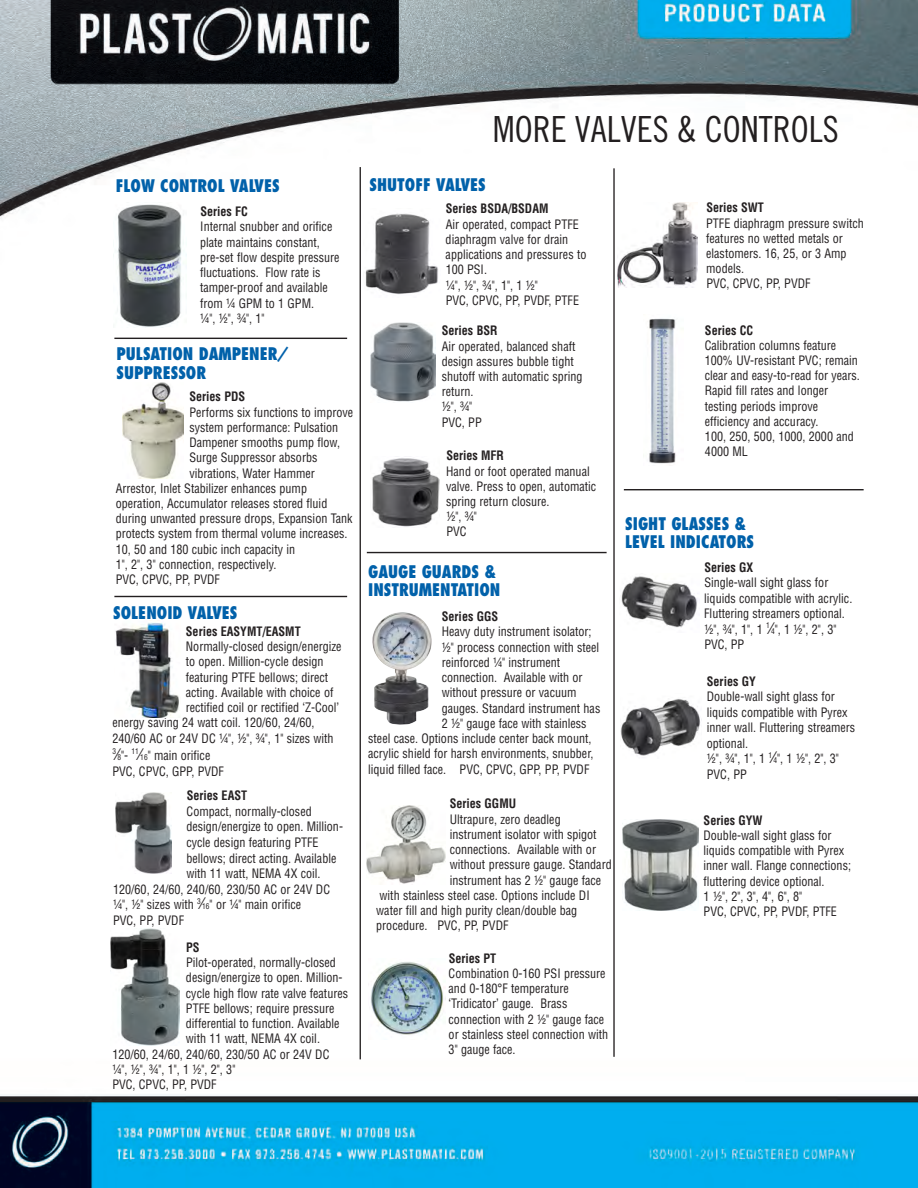
<style>
.page{position:relative;width:918px;height:1188px;background:#fff}
.page>*{position:absolute;margin:0;border:0;box-sizing:border-box;transform-origin:0 0}
.t1{font:36px "Trade Gothic LT Std Cn 18";color:#231f20}
.t2{font:800 condensed 16.95px/18.3px "Futura";color:#0161aa;scale:.95 1}
.t3{font:condensed 12.75px/15.3px "Helvetica";color:#231f20;scale:.95 1}
.t4{font:700 condensed 12.75px "Helvetica";color:#231f20;scale:.95 1}
.s1{font-size:15.45px}
.s2{font-size:7.8px}
</style>
<div class="page">
<img style="left:0;top:0;width:918px;height:1188px">
<hr style="left:360px;top:167px;width:1px;height:892px;background:#231f20">
<hr style="left:613px;top:168px;width:2px;height:889px;background:#231f20">
<div style="left:368px;top:333px;width:70px;height:93px;background:#fff"></div>
<div style="left:120px;top:208px;width:77px;height:112px;background:#fff"></div>
<hr style="left:114px;top:338px;width:233px;height:1px;background:#231f20">
<hr style="left:367px;top:552px;width:240px;height:1px;background:#231f20">
<hr style="left:624px;top:489px;width:240px;height:1px;background:#231f20">
<hr style="left:114px;top:596px;width:233px;height:1px;background:#231f20">
<div style="left:108px;top:627px;width:68px;height:86px;background:#fff"></div>
<div style="left:367px;top:956px;width:76px;height:78px;background:#fff"></div>
<div style="left:619px;top:567px;width:76px;height:78px;background:#fff"></div>
<div style="left:618px;top:693px;width:86px;height:78px;background:#fff"></div>
<div style="left:367px;top:205px;width:72px;height:87px;background:#fff"></div>
<img style="left:368px;top:958px;width:78px;height:81px">
<img style="left:366px;top:805px;width:80px;height:80px">
<img style="left:364px;top:208px;width:76px;height:89px">
<img style="left:370px;top:457px;width:70px;height:70px">
<img style="left:644px;top:314px;width:40px;height:152px">
<img style="left:114px;top:621px;width:66px;height:97px">
<img style="left:621px;top:573px;width:79px;height:59px">
<img style="left:620px;top:699px;width:80px;height:57px">
<img style="left:618px;top:203px;width:80px;height:84px">
<img style="left:114px;top:203px;width:72px;height:124px">
<img style="left:111px;top:929px;width:68px;height:116px">
<img style="left:370px;top:322px;width:66px;height:80px">
<img style="left:116px;top:793px;width:56px;height:81px">
<img style="left:371px;top:610px;width:64px;height:116px">
<img style="left:622px;top:819px;width:76px;height:91px">
<img style="left:122px;top:382px;width:62px;height:97px">
<h1 class="t1" style="left:493px;top:108px;width:347px">MORE VALVES &amp; CONTROLS</h1>
<h2 class="t2" style="left:116px;top:177px;width:174px">FLOW CONTROL VALVES</h2>
<h2 class="t2" style="left:370px;top:176px;width:124px">SHUTOFF VALVES</h2>
<p class="t4" style="left:200px;top:204px;width:52px">Series FC</p>
<p class="t3" style="left:200px;top:219px;width:148px">Internal snubber and orifice plate maintains constant, pre-set flow despite pressure fluctuations. Flow rate is tamper-proof and available from ¼ GPM to 1 GPM.<br>¼", ½", ¾", 1"</p>
<h2 class="t2" style="left:117px;top:345px;width:182px">PULSATION DAMPENER/<br>SUPPRESSOR</h2>
<p class="t4" style="left:189px;top:389px;width:60px">Series PDS</p>
<p class="t3" style="left:189px;top:404px;width:174px">Performs six functions to improve</p>
<p class="t3" style="left:189px;top:419px;width:158px">system performance: Pulsation</p>
<p class="t3" style="left:189px;top:435px;width:160px">Dampener smooths pump flow,</p>
<p class="t3" style="left:189px;top:450px;width:136px">Surge Suppressor absorbs</p>
<p class="t3" style="left:189px;top:465px;width:134px">vibrations, Water Hammer</p>
<p class="t3" style="left:116px;top:480px;width:203px">Arrestor, Inlet Stabilizer enhances pump</p>
<p class="t3" style="left:116px;top:495px;width:224px">operation, Accumulator releases stored fluid</p>
<p class="t3" style="left:116px;top:511px;width:251px">during unwanted pressure drops, Expansion Tank</p>
<p class="t3" style="left:116px;top:526px;width:245px">protects system from thermal volume increases.</p>
<p class="t3" style="left:116px;top:541px;width:190px">10, 50 and 180 cubic inch capacity in</p>
<p class="t3" style="left:116px;top:556px;width:171px">1", 2", 3" connection, respectively.</p>
<p class="t3" style="left:116px;top:572px;width:111px">PVC, CPVC, PP, PVDF</p>
<h2 class="t2" style="left:113px;top:603px;width:132px">SOLENOID VALVES</h2>
<p class="t4" style="left:186px;top:624px;width:122px">Series EASYMT/EASMT</p>
<p class="t3" style="left:186px;top:639px;width:165px">Normally-closed design/energize</p>
<p class="t3" style="left:186px;top:654px;width:147px">to open. Million-cycle design</p>
<p class="t3" style="left:186px;top:669px;width:152px">featuring PTFE bellows; direct</p>
<p class="t3" style="left:186px;top:684px;width:157px">acting. Available with choice of</p>
<p class="t3" style="left:186px;top:700px;width:163px">rectified coil or rectified ‘Z-Cool’</p>
<p class="t3" style="left:112px;top:715px;width:214px">energy saving 24 watt coil. 120/60, 24/60,</p>
<p class="t3" style="left:112px;top:730px;width:234px">240/60 AC or 24V DC ¼", ½", ¾", 1" sizes with</p>
<p class="t3" style="left:112px;top:747px;width:119px;line-height:16.5px"><sup>3</sup><span class="s1">⁄</span><span class="s2">8</span>"- <sup>11</sup><span class="s1">⁄</span><span class="s2">16</span>" main orifice<br>PVC, CPVC, GPP, PVDF</p>
<p class="t4" style="left:187px;top:788px;width:65px">Series EAST</p>
<p class="t3" style="left:187px;top:803px;width:133px">Compact, normally-closed</p>
<p class="t3" style="left:186px;top:819px;width:166px">design/energize to open. Million-</p>
<p class="t3" style="left:186px;top:834px;width:141px">cycle design featuring PTFE</p>
<p class="t3" style="left:186px;top:850px;width:159px">bellows; direct acting. Available</p>
<p class="t3" style="left:186px;top:865px;width:143px">with 11 watt, NEMA 4X coil.</p>
<p class="t3" style="left:113px;top:881px;width:230px">120/60, 24/60, 240/60, 230/50 AC or 24V DC</p>
<p class="t3" style="left:113px;top:897px;width:199px">¼", ½" sizes with <sup>3</sup><span class="s1">⁄</span><span class="s2">16</span>" or ¼" main orifice</p>
<p class="t3" style="left:113px;top:912px;width:76px">PVC, PP, PVDF</p>
<p class="t4" style="left:186px;top:940px;width:16px">PS</p>
<p class="t3" style="left:186px;top:955px;width:159px">Pilot-operated, normally-closed</p>
<p class="t3" style="left:186px;top:970px;width:166px">design/energize to open. Million-</p>
<p class="t3" style="left:186px;top:985px;width:172px">cycle high flow rate valve features</p>
<p class="t3" style="left:186px;top:1000px;width:158px">PTFE bellows; require pressure</p>
<p class="t3" style="left:186px;top:1016px;width:163px">differential to function. Available</p>
<p class="t3" style="left:186px;top:1031px;width:143px">with 11 watt, NEMA 4X coil.</p>
<p class="t3" style="left:112px;top:1046px;width:230px">120/60, 24/60, 240/60, 230/50 AC or 24V DC</p>
<p class="t3" style="left:112px;top:1061px;width:131px">¼", ½", ¾", 1", 1 ½", 2", 3"</p>
<p class="t3" style="left:112px;top:1077px;width:111px">PVC, CPVC, PP, PVDF</p>
<p class="t4" style="left:446px;top:201px;width:110px">Series BSDA/BSDAM</p>
<p class="t3" style="left:446px;top:216px;width:150px">Air operated, compact PTFE diaphragm valve for drain applications and pressures to<br>100 PSI.<br>¼", ½", ¾", 1", 1 ½"<br>PVC, CPVC, PP, PVDF, PTFE</p>
<p class="t4" style="left:442px;top:323px;width:60px">Series BSR</p>
<p class="t3" style="left:442px;top:338px;width:150px">Air operated, balanced shaft design assures bubble tight shutoff with automatic spring return.<br>½", ¾"<br>PVC, PP</p>
<p class="t4" style="left:446px;top:448px;width:62px">Series MFR</p>
<p class="t3" style="left:446px;top:463px;width:160px">Hand or foot operated manual valve. Press to open, automatic spring return closure.<br>½", ¾"<br>PVC</p>
<h2 class="t2" style="left:368px;top:562px;width:141px">GAUGE GUARDS &amp;<br>INSTRUMENTATION</h2>
<p class="t4" style="left:442px;top:609px;width:61px">Series GGS</p>
<p class="t3" style="left:442px;top:624px;width:159px">Heavy duty instrument isolator;</p>
<p class="t3" style="left:442px;top:639px;width:167px">½" process connection with steel</p>
<p class="t3" style="left:442px;top:654px;width:126px">reinforced ¼" instrument</p>
<p class="t3" style="left:442px;top:670px;width:150px">connection. Available with or</p>
<p class="t3" style="left:442px;top:685px;width:143px">without pressure or vacuum</p>
<p class="t3" style="left:442px;top:700px;width:168px">gauges. Standard instrument has</p>
<p class="t3" style="left:442px;top:715px;width:154px">2 ½" gauge face with stainless</p>
<p class="t3" style="left:368px;top:731px;width:236px">steel case. Options include center back mount,</p>
<p class="t3" style="left:368px;top:746px;width:239px">acrylic shield for harsh environments, snubber,</p>
<p class="t3" style="left:368px;top:761px;width:234px">liquid filled face. PVC, CPVC, GPP, PP, PVDF</p>
<p class="t4" style="left:450px;top:796px;width:71px">Series GGMU</p>
<p class="t3" style="left:450px;top:811px;width:118px">Ultrapure, zero deadleg</p>
<p class="t3" style="left:450px;top:826px;width:156px">instrument isolator with spigot</p>
<p class="t3" style="left:450px;top:842px;width:155px">connections. Available with or</p>
<p class="t3" style="left:450px;top:857px;width:172px">without pressure gauge. Standard</p>
<p class="t3" style="left:450px;top:872px;width:161px">instrument has 2 ½" gauge face</p>
<p class="t3" style="left:380px;top:887px;width:223px">with stainless steel case. Options include DI</p>
<p class="t3" style="left:376px;top:903px;width:213px">water fill and high purity clean/double bag</p>
<p class="t3" style="left:376px;top:918px;width:141px">procedure. PVC, PP, PVDF</p>
<p class="t4" style="left:449px;top:950px;width:52px">Series PT</p>
<p class="t3" style="left:449px;top:965px;width:169px">Combination 0-160 PSI pressure and 0-180°F temperature ‘Tridicator’ gauge. Brass connection with 2 ½" gauge face or stainless steel connection with<br>3" gauge face.</p>
<p class="t4" style="left:706px;top:200px;width:62px">Series SWT</p>
<p class="t3" style="left:706px;top:215px;width:167px">PTFE diaphragm pressure switch features no wetted metals or elastomers. 16, 25, or 3 Amp models.<br>PVC, CPVC, PP, PVDF</p>
<p class="t4" style="left:705px;top:322px;width:52px">Series CC</p>
<p class="t3" style="left:705px;top:337px;width:165px">Calibration columns feature<br>100% UV-resistant PVC; remain clear and easy-to-read for years.<br>Rapid fill rates and longer testing periods improve efficiency and accuracy.<br>100, 250, 500, 1000, 2000 and<br>4000 ML</p>
<h2 class="t2" style="left:625px;top:514px;width:137px">SIGHT GLASSES &amp;<br>LEVEL INDICATORS</h2>
<p class="t4" style="left:704px;top:559px;width:53px">Series GX</p>
<p class="t3" style="left:704px;top:575px;width:157px">Single-wall sight glass for liquids compatible with acrylic.<br>Fluttering streamers optional. ½", ¾", 1", 1 <sup>1</sup><span class="s1">⁄</span><span class="s2">4</span>", 1 ½", 2", 3"<br>PVC, PP</p>
<p class="t4" style="left:707px;top:674px;width:53px">Series GY</p>
<p class="t3" style="left:707px;top:689px;width:158px">Double-wall sight glass for liquids compatible with Pyrex inner wall. Fluttering streamers optional.<br>½", ¾", 1", 1 <sup>1</sup><span class="s1">⁄</span><span class="s2">4</span>", 1 ½", 2", 3"<br>PVC, PP</p>
<p class="t4" style="left:704px;top:812px;width:64px">Series GYW</p>
<p class="t3" style="left:704px;top:827px;width:157px">Double-wall sight glass for liquids compatible with Pyrex inner wall. Flange connections; fluttering device optional.<br>1 ½", 2", 3", 4", 6", 8"<br>PVC, CPVC, PP, PVDF, PTFE</p>
</div>
